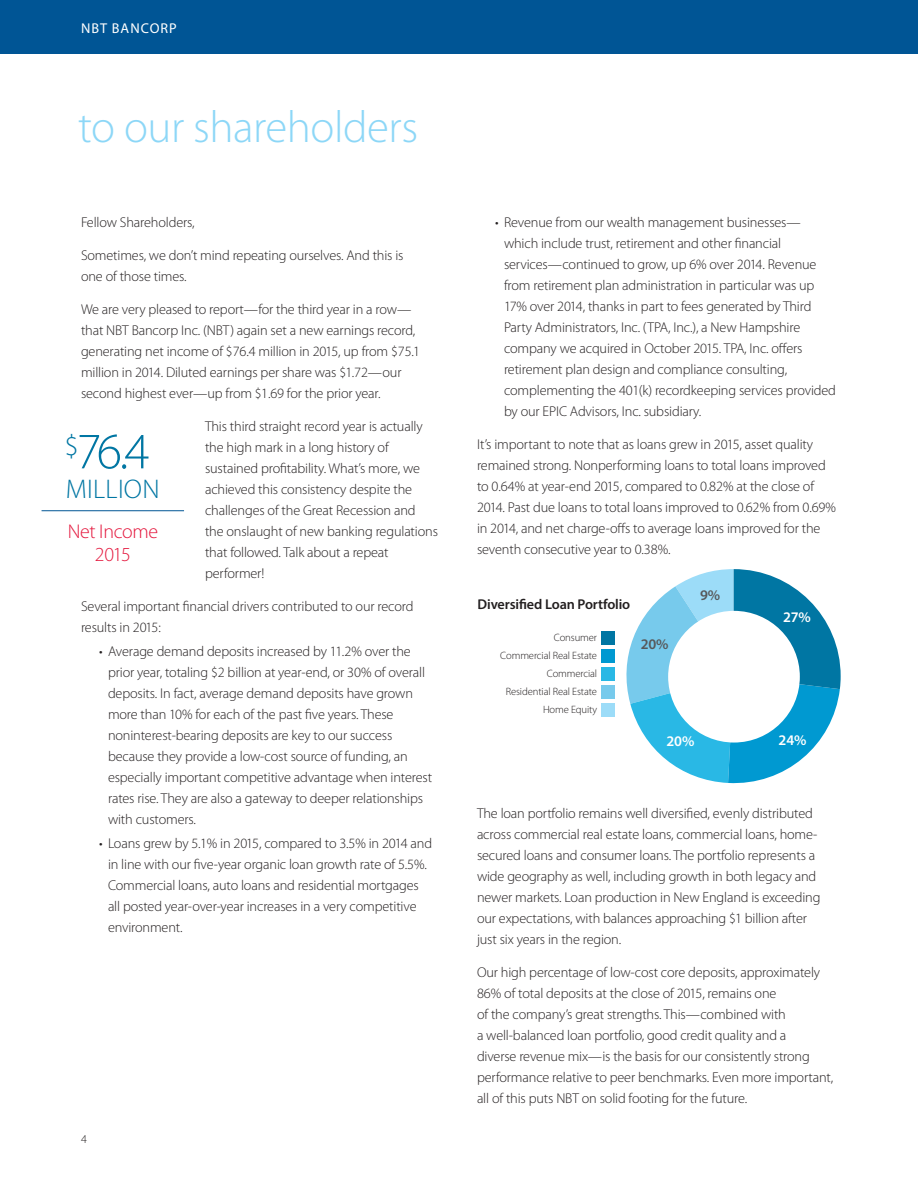
<style>
.page{position:relative;width:918px;height:1188px;background:#fff}
.page>*{position:absolute;margin:0;border:0;box-sizing:border-box;transform-origin:0 0}
.Body{font:300 51.3px "Myriad Pro";color:#0076a3}
.Body-2{font:300 45px "Myriad Pro";letter-spacing:-.01em;color:#8dd7f7}
.Body-3{font:300 27px "Myriad Pro";letter-spacing:.01em;color:#0076a3}
.Body-4{font:300 19.95px "Myriad Pro";letter-spacing:-.02em;color:#e4183e}
.t1{font:600 14.7px "Myriad Pro";color:#fff}
.t2{font:600 14.7px "Myriad Pro";color:#57585a}
.Body-5{font:300 14.25px/21px "Myriad Pro";letter-spacing:-.01em;color:#231f20}
.Body-6{font:600 14.25px "Myriad Pro";letter-spacing:-.01em;color:#231f20}
.t3{font:14.25px "Myriad Pro";letter-spacing:.07em;color:#fff}
.Body-7{font:300 12px "Myriad Pro";color:#231f20}
.t4{font:300 10.65px/18px "Myriad Pro";letter-spacing:-.01em;color:#231f20;text-align:right}
</style>
<div class="page">
<div style="left:0;top:0;width:918px;height:54px;background:#005595"></div>
<hr style="left:42px;top:510px;width:142px;height:1px;background:#005595">
<svg style="left:626px;top:569px;width:215px;height:215px"></svg>
<div style="left:668px;top:611px;width:132px;height:132px;background:#fff;border-radius:50%"></div>
<div style="left:601px;top:632px;width:13px;height:13px;background:#0076a3"></div>
<div style="left:601px;top:650px;width:13px;height:13px;background:#0099d1"></div>
<div style="left:601px;top:668px;width:13px;height:13px;background:#29b8e5"></div>
<div style="left:601px;top:686px;width:13px;height:13px;background:#77caec"></div>
<div style="left:601px;top:704px;width:13px;height:13px;background:#9cdcf8"></div>
<p class="t3" style="left:81px;top:19px;width:97px">NBT BANCORP</p>
<p class="Body-2" style="left:78px;top:102px;width:342px">to our shareholders</p>
<p class="Body-5" style="left:81px;top:212px;width:115px">Fellow Shareholders,</p>
<p class="Body-5" style="left:81px;top:245px;width:324px">Sometimes, we don’t mind repeating ourselves. And this is one of those times.</p>
<p class="Body-5" style="left:81px;top:299px;width:341px">We are very pleased to report—for the third year in a row— that NBT Bancorp Inc. (NBT) again set a new earnings record, generating net income of $76.4 million in 2015, up from $75.1 million in 2014. Diluted earnings per share was $1.72—our second highest ever—up from $1.69 for the prior year.</p>
<p class="Body-5" style="left:205px;top:416px;width:234px">This third straight record year is actually the high mark in a long history of sustained profitability. What’s more, we achieved this consistency despite the challenges of the Great Recession and<br>the onslaught of new banking regulations that followed. Talk about a repeat performer!</p>
<p class="Body-5" style="left:81px;top:596px;width:334px">Several important financial drivers contributed to our record results in 2015:</p>
<p class="Body-5" style="left:108px;top:641px;width:326px;text-indent:-9px">• Average demand deposits increased by 11.2% over the prior year, totaling $2 billion at year-end, or 30% of overall deposits. In fact, average demand deposits have grown more than 10% for each of the past five years. These noninterest-bearing deposits are key to our success because they provide a low-cost source of funding, an especially important competitive advantage when interest rates rise. They are also a gateway to deeper relationships with customers.</p>
<p class="Body-5" style="left:108px;top:833px;width:326px;text-indent:-9px">• Loans grew by 5.1% in 2015, compared to 3.5% in 2014 and in line with our five-year organic loan growth rate of 5.5%.<br>Commercial loans, auto loans and residential mortgages all posted year-over-year increases in a very competitive environment.</p>
<p class="Body" style="left:65px;top:423px;width:87px"><sup>$</sup>76.4</p>
<p class="Body-3" style="left:66px;top:474px;width:95px">MILLION</p>
<p class="Body-4" style="left:68px;top:521px;width:92px">Net Income</p>
<p class="Body-4" style="left:95px;top:543px;width:38px">2015</p>
<p class="Body-7" style="left:81px;top:1132px;width:7px">4</p>
<p class="Body-5" style="left:504px;top:212px;width:334px;text-indent:-9px">• Revenue from our wealth management businesses— which include trust, retirement and other financial services—continued to grow, up 6% over 2014. Revenue from retirement plan administration in particular was up 17% over 2014, thanks in part to fees generated by Third Party Administrators, Inc. (TPA, Inc.), a New Hampshire company we acquired in October 2015. TPA, Inc. offers retirement plan design and compliance consulting, complementing the 401(k) recordkeeping services provided by our EPIC Advisors, Inc. subsidiary.</p>
<p class="Body-5" style="left:477px;top:434px;width:361px">It’s important to note that as loans grew in 2015, asset quality remained strong. Nonperforming loans to total loans improved to 0.64% at year-end 2015, compared to 0.82% at the close of 2014. Past due loans to total loans improved to 0.62% from 0.69% in 2014, and net charge-offs to average loans improved for the seventh consecutive year to 0.38%.</p>
<p class="Body-6" style="left:478px;top:595px;width:154px">Diversified Loan Portfolio</p>
<p class="t4" style="left:500px;top:629px;width:98px">Consumer<br>Commercial Real Estate<br>Commercial<br>Residential Real Estate<br>Home Equity</p>
<p class="t2" style="left:641px;top:635px;width:29px">20%</p>
<p class="t2" style="left:700px;top:585px;width:22px">9%</p>
<p class="t1" style="left:783px;top:608px;width:29px">27%</p>
<p class="t1" style="left:667px;top:731px;width:29px">20%</p>
<p class="t1" style="left:779px;top:731px;width:29px">24%</p>
<p class="Body-5" style="left:477px;top:803px;width:345px">The loan portfolio remains well diversified, evenly distributed across commercial real estate loans, commercial loans, home&shy;secured loans and consumer loans. The portfolio represents a wide geography as well, including growth in both legacy and newer markets. Loan production in New England is exceeding our expectations, with balances approaching $1 billion after just six years in the region.</p>
<p class="Body-5" style="left:477px;top:962px;width:358px">Our high percentage of low-cost core deposits, approximately 86% of total deposits at the close of 2015, remains one<br>of the company’s great strengths. This—combined with<br>a well-balanced loan portfolio, good credit quality and a<br>diverse revenue mix—is the basis for our consistently strong performance relative to peer benchmarks. Even more important, all of this puts NBT on solid footing for the future.</p>
</div>
